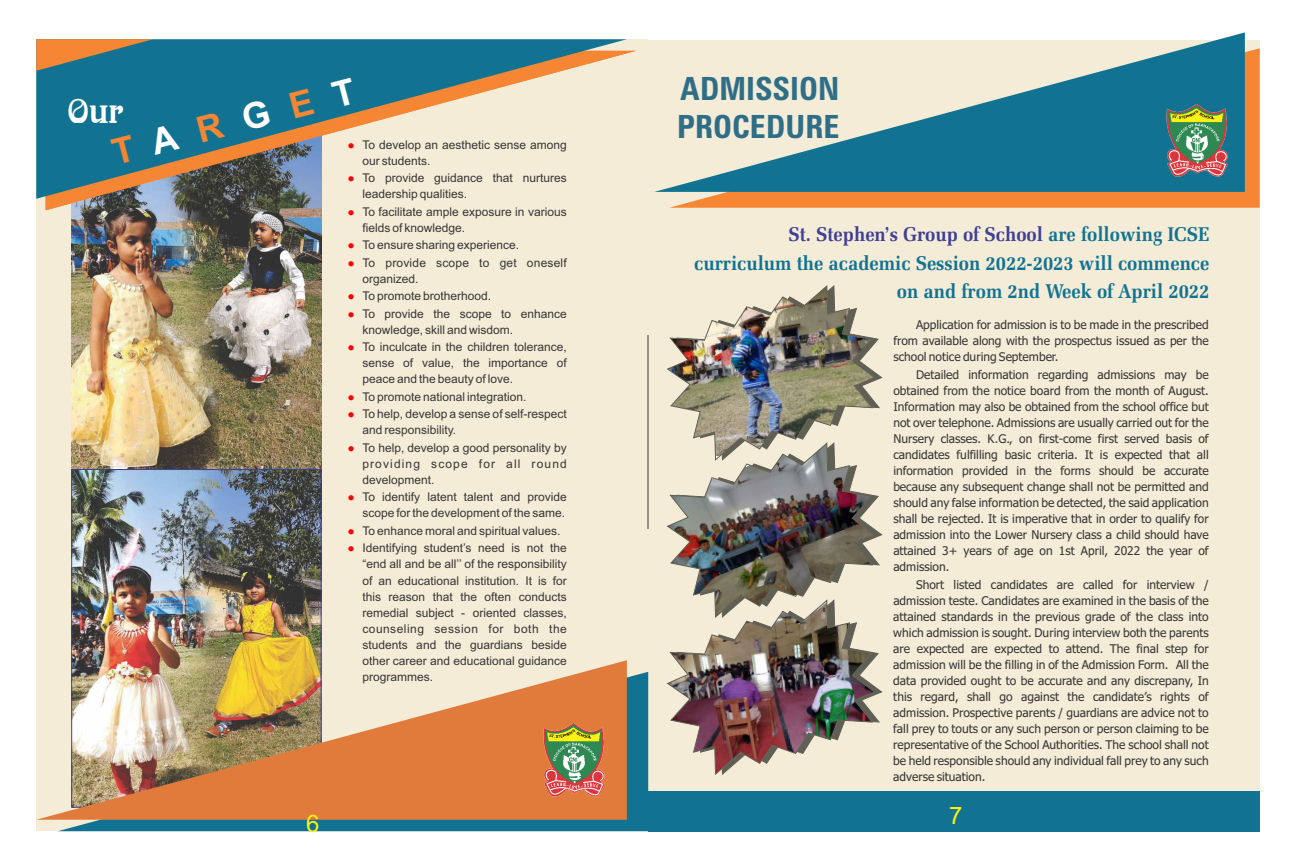
<style>
.page{position:relative;width:1296px;height:864px;background:#fff}
.page>*{position:absolute;margin:0;border:0;box-sizing:border-box;transform-origin:0 0}
.t1{font:36px "Arnold Boe D";color:#fefefe}
.t2{font:700 condensed 32px/38.5px "Zurich BT";color:#2e6f87}
.t3{font:24px "Arial";color:#fff212}
.t4{font:700 20px/28.1px "Zapf Elliptical 711 BT";color:#117391;text-align:right;scale:.93 1}
.t5{font:12px/15.9px "Tahoma";color:#373435;text-align:justify}
.t6{font:12px/16.1px "Arial";color:#373435}
.s1{color:#f00}
.s2{color:#3e4095}
</style>
<div class="page">
<div style="left:36px;top:39px;width:612px;height:792px;background:#f5ecd8"></div>
<div style="left:648px;top:40px;width:612px;height:792px;background:#f5ecd8"></div>
<div style="left:648px;top:791px;width:612px;height:41px;background:#117391"></div>
<img style="left:72px;top:210px;width:249px;height:259px">
<svg style="left:46px;top:51px;width:589px;height:159px"></svg>
<svg style="left:36px;top:39px;width:591px;height:160px"></svg>
<svg style="left:36px;top:39px;width:117px;height:32px;background:#817c63"></svg>
<svg style="left:669px;top:48px;width:591px;height:160px;background:#f58b3d"></svg>
<svg style="left:654px;top:32px;width:591px;height:160px"></svg>
<img style="left:1158px;top:104px;width:69px;height:81px">
<img style="left:74px;top:471px;width:245px;height:189px">
<hr style="left:648px;top:335px;width:1px;height:194px;background:#373435">
<div style="left:59px;top:672px;width:589px;height:159px;background:#117391"></div>
<img style="left:36px;top:660px;width:591px;height:160px">
<img style="left:536px;top:723px;width:69px;height:81px">
<img style="left:667px;top:285px;width:209px;height:144px">
<img style="left:666px;top:429px;width:210px;height:157px">
<img style="left:666px;top:586px;width:210px;height:189px">
<svg style="left:110px;top:135px;width:27px;height:30px"></svg>
<svg style="left:196px;top:111px;width:29px;height:32px"></svg>
<svg style="left:289px;top:88px;width:26px;height:30px"></svg>
<svg style="left:148px;top:123px;width:32px;height:32px"></svg>
<svg style="left:241px;top:99px;width:30px;height:32px"></svg>
<svg style="left:331px;top:77px;width:26px;height:30px"></svg>
<h1 class="t1" style="left:67px;top:93px;width:58px">Our</h1>
<p class="t6" style="left:362px;top:138px;width:206px;text-indent:-15px"><span class="s1">●</span> To develop an aesthetic sense among our students.</p>
<p class="t6" style="left:362px;top:171px;width:206px;text-indent:-15px"><span class="s1">●</span> To provide guidance that nurtures leadership qualities.</p>
<p class="t6" style="left:362px;top:205px;width:206px;text-indent:-15px"><span class="s1">●</span> To facilitate ample exposure in various fields of knowledge.</p>
<p class="t6" style="left:348px;top:238px;width:173px"><span class="s1">●</span> To ensure sharing experience.</p>
<p class="t6" style="left:362px;top:256px;width:206px;text-indent:-15px"><span class="s1">●</span> To provide scope to get oneself organized.</p>
<p class="t6" style="left:348px;top:289px;width:145px"><span class="s1">●</span> To promote brotherhood.</p>
<p class="t6" style="left:362px;top:307px;width:206px;text-indent:-15px"><span class="s1">●</span> To provide the scope to enhance knowledge, skill and wisdom.</p>
<p class="t6" style="left:362px;top:340px;width:206px;text-align:justify;text-indent:-15px"><span class="s1">●</span> To inculcate in the children tolerance, sense of value, the importance of peace and the beauty of love.</p>
<p class="t6" style="left:348px;top:390px;width:180px"><span class="s1">●</span> To promote national integration.</p>
<p class="t6" style="left:362px;top:407px;width:206px;text-indent:-15px"><span class="s1">●</span> To help, develop a sense of self-respect and responsibility.</p>
<p class="t6" style="left:362px;top:441px;width:206px;text-align:justify;text-indent:-15px"><span class="s1">●</span> To help, develop a good personality by providing scope for all round development.</p>
<p class="t6" style="left:348px;top:490px;width:221px;text-align:right"><span class="s1">●</span> To identify latent talent and provide scope for the development of the same.</p>
<p class="t6" style="left:348px;top:524px;width:214px"><span class="s1">●</span> To enhance moral and spiritual values.</p>
<p class="t6" style="left:362px;top:541px;width:206px;text-align:justify;text-indent:-15px"><span class="s1">●</span> Identifying student’s need is not the “end all and be all’’ of the responsibility of an educational institution. It is for this reason that the often conducts remedial subject - oriented classes, counseling session for both the students and the guardians beside other career and educational guidance programmes.</p>
<h3 class="t3" style="left:306px;top:814px;width:15px">6</h3>
<h2 class="t2" style="left:677px;top:72px;width:164px">ADMISSION<br>PROCEDURE</h2>
<h3 class="t4" style="left:694px;top:222px;width:556px"><span class="s2">St. Stephen’s Group of School</span> are following ICSE curriculum the academic Session 2022-2023 will commence on and from 2nd Week of April 2022</h3>
<p class="t5" style="left:893px;top:317px;width:317px;text-indent:23px">Application for admission is to be made in the prescribed from available along with the prospectus issued as per the school notice during September.</p>
<p class="t5" style="left:893px;top:368px;width:317px;text-indent:23px">Detailed information regarding admissions may be obtained from the notice board from the month of August.<br>Information may also be obtained from the school office but not over telephone. Admissions are usually carried out for the Nursery classes. K.G., on first-come first served basis of candidates fulfilling basic criteria. It is expected that all information provided in the forms should be accurate because any subsequent change shall not be permitted and should any false information be detected, the said application shall be rejected. It is imperative that in order to qualify for admission into the Lower Nursery class a child should have attained 3+ years of age on 1st April, 2022 the year of admission.</p>
<p class="t5" style="left:893px;top:578px;width:317px;text-indent:23px">Short listed candidates are called for interview / admission teste. Candidates are examined in the basis of the attained standards in the previous grade of the class into which admission is sought. During interview both the parents are expected are expected to attend. The final step for admission will be the filling in of the Admission Form. All the data provided ought to be accurate and any discrepany, In this regard, shall go against the candidate’s rights of admission. Prospective parents / guardians are advice not to fall prey to touts or any such person or person claiming to be representative of the School Authorities. The school shall not be held responsible should any individual fall prey to any such adverse situation.</p>
<h3 class="t3" style="left:949px;top:806px;width:15px">7</h3>
</div>
